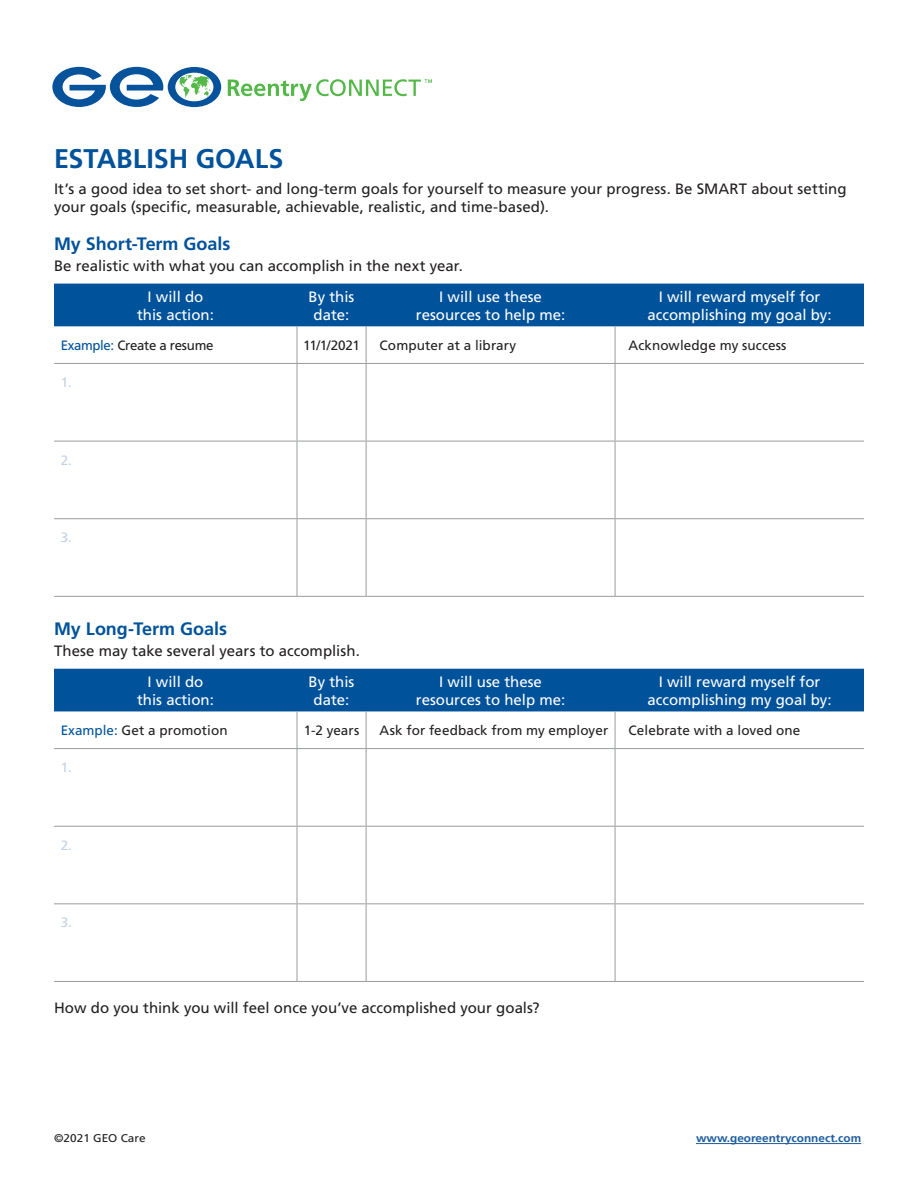
<style>
.page{position:relative;width:918px;height:1188px;background:#fff}
.page>*{position:absolute;margin:0;border:0;box-sizing:border-box;transform-origin:0 0}
.t1{font:700 27px "Frutiger LT Std";color:#00529b}
.t2{font:700 18px "Frutiger LT Std";letter-spacing:-.005em;color:#00529b}
.t3{font:15px/18.8px "Frutiger LT Std";letter-spacing:.005em;color:#221f1f}
.t4{font:15px/18px "Frutiger LT Std";color:#fff;text-align:center}
.t5{font:13.5px "Frutiger LT Std";letter-spacing:.005em;color:#221f1f}
.t6{font:13.5px "Frutiger LT Std";letter-spacing:-.02em;color:#221f1f}
.t7{font:13.5px "Frutiger LT Std";color:#c3d1e2}
.t8{font:700 11.25px "Frutiger LT Std";color:#1f5d9e;scale:1.05 1}
.t9{font:11.25px "Frutiger LT Std";color:#221f1f;scale:1.05 1}
.s1{color:#00529b}
</style>
<div class="page">
<div style="left:54px;top:284px;width:810px;height:42px;background:#00529b"></div>
<hr style="left:297px;top:326px;width:1px;height:37px;background:#9b9c9e">
<hr style="left:366px;top:326px;width:1px;height:37px;background:#9b9c9e">
<hr style="left:615px;top:326px;width:1px;height:37px;background:#9b9c9e">
<hr style="left:54px;top:363px;width:243px;height:1px;background:#9b9c9e">
<hr style="left:297px;top:363px;width:69px;height:1px;background:#9b9c9e">
<hr style="left:297px;top:364px;width:1px;height:77px;background:#9b9c9e">
<hr style="left:366px;top:363px;width:249px;height:1px;background:#9b9c9e">
<hr style="left:366px;top:364px;width:1px;height:77px;background:#9b9c9e">
<hr style="left:615px;top:363px;width:249px;height:1px;background:#9b9c9e">
<hr style="left:615px;top:364px;width:1px;height:77px;background:#9b9c9e">
<hr style="left:54px;top:441px;width:243px;height:1px;background:#9b9c9e">
<hr style="left:297px;top:441px;width:69px;height:1px;background:#9b9c9e">
<hr style="left:297px;top:441px;width:1px;height:77px;background:#9b9c9e">
<hr style="left:366px;top:441px;width:249px;height:1px;background:#9b9c9e">
<hr style="left:366px;top:441px;width:1px;height:77px;background:#9b9c9e">
<hr style="left:615px;top:441px;width:249px;height:1px;background:#9b9c9e">
<hr style="left:615px;top:441px;width:1px;height:77px;background:#9b9c9e">
<hr style="left:54px;top:518px;width:243px;height:1px;background:#9b9c9e">
<hr style="left:297px;top:518px;width:69px;height:1px;background:#9b9c9e">
<hr style="left:297px;top:519px;width:1px;height:77px;background:#9b9c9e">
<hr style="left:366px;top:518px;width:249px;height:1px;background:#9b9c9e">
<hr style="left:366px;top:519px;width:1px;height:77px;background:#9b9c9e">
<hr style="left:615px;top:518px;width:249px;height:1px;background:#9b9c9e">
<hr style="left:615px;top:519px;width:1px;height:77px;background:#9b9c9e">
<hr style="left:54px;top:596px;width:243px;height:1px;background:#9b9c9e">
<hr style="left:297px;top:596px;width:69px;height:1px;background:#9b9c9e">
<hr style="left:366px;top:596px;width:249px;height:1px;background:#9b9c9e">
<hr style="left:615px;top:596px;width:249px;height:1px;background:#9b9c9e">
<div style="left:54px;top:669px;width:810px;height:42px;background:#00529b"></div>
<hr style="left:297px;top:711px;width:1px;height:37px;background:#9b9c9e">
<hr style="left:366px;top:711px;width:1px;height:37px;background:#9b9c9e">
<hr style="left:615px;top:711px;width:1px;height:37px;background:#9b9c9e">
<hr style="left:54px;top:748px;width:243px;height:1px;background:#9b9c9e">
<hr style="left:297px;top:748px;width:69px;height:1px;background:#9b9c9e">
<hr style="left:297px;top:749px;width:1px;height:77px;background:#9b9c9e">
<hr style="left:366px;top:748px;width:249px;height:1px;background:#9b9c9e">
<hr style="left:366px;top:749px;width:1px;height:77px;background:#9b9c9e">
<hr style="left:615px;top:748px;width:249px;height:1px;background:#9b9c9e">
<hr style="left:615px;top:749px;width:1px;height:77px;background:#9b9c9e">
<hr style="left:54px;top:826px;width:243px;height:1px;background:#9b9c9e">
<hr style="left:297px;top:826px;width:69px;height:1px;background:#9b9c9e">
<hr style="left:297px;top:827px;width:1px;height:76px;background:#9b9c9e">
<hr style="left:366px;top:826px;width:249px;height:1px;background:#9b9c9e">
<hr style="left:366px;top:827px;width:1px;height:76px;background:#9b9c9e">
<hr style="left:615px;top:826px;width:249px;height:1px;background:#9b9c9e">
<hr style="left:615px;top:827px;width:1px;height:76px;background:#9b9c9e">
<hr style="left:54px;top:903px;width:243px;height:1px;background:#9b9c9e">
<hr style="left:297px;top:903px;width:69px;height:1px;background:#9b9c9e">
<hr style="left:297px;top:904px;width:1px;height:77px;background:#9b9c9e">
<hr style="left:366px;top:903px;width:249px;height:1px;background:#9b9c9e">
<hr style="left:366px;top:904px;width:1px;height:77px;background:#9b9c9e">
<hr style="left:615px;top:903px;width:249px;height:1px;background:#9b9c9e">
<hr style="left:615px;top:904px;width:1px;height:77px;background:#9b9c9e">
<hr style="left:54px;top:981px;width:243px;height:1px;background:#9b9c9e">
<hr style="left:297px;top:981px;width:69px;height:1px;background:#9b9c9e">
<hr style="left:366px;top:981px;width:249px;height:1px;background:#9b9c9e">
<hr style="left:615px;top:981px;width:249px;height:1px;background:#9b9c9e">
<svg style="left:52px;top:67px;width:169px;height:40px"></svg>
<svg style="left:228px;top:79px;width:204px;height:22px"></svg>
<hr style="left:696px;top:1143px;width:165px;height:1px;background:#1f5d9e">
<h1 class="t1" style="left:54px;top:148px;width:231px">ESTABLISH GOALS</h1>
<p class="t3" style="left:54px;top:180px;width:794px">It’s a good idea to set short- and long-term goals for yourself to measure your progress. Be SMART about setting your goals (specific, measurable, achievable, realistic, and time-based).</p>
<p class="t2" style="left:54px;top:236px;width:178px">My Short-Term Goals</p>
<p class="t3" style="left:54px;top:257px;width:410px">Be realistic with what you can accomplish in the next year.</p>
<p class="t4" style="left:137px;top:289px;width:78px">I will do this action:</p>
<p class="t4" style="left:309px;top:289px;width:47px">By this date:</p>
<p class="t4" style="left:416px;top:289px;width:151px">I will use these resources to help me:</p>
<p class="t4" style="left:647px;top:289px;width:186px">I will reward myself for accomplishing my goal by:</p>
<p class="t6" style="left:61px;top:340px;width:154px"><span class="s1">Example:</span> Create a resume</p>
<p class="t5" style="left:303px;top:340px;width:58px">11/1/2021</p>
<p class="t5" style="left:380px;top:340px;width:138px">Computer at a library</p>
<p class="t5" style="left:629px;top:340px;width:159px">Acknowledge my success</p>
<p class="t7" style="left:61px;top:377px;width:13px">1.</p>
<p class="t7" style="left:61px;top:454px;width:13px">2.</p>
<p class="t7" style="left:61px;top:532px;width:13px">3.</p>
<p class="t2" style="left:54px;top:621px;width:175px">My Long-Term Goals</p>
<p class="t3" style="left:54px;top:643px;width:307px">These may take several years to accomplish.</p>
<p class="t4" style="left:137px;top:674px;width:78px">I will do this action:</p>
<p class="t4" style="left:309px;top:674px;width:47px">By this date:</p>
<p class="t4" style="left:416px;top:674px;width:151px">I will use these resources to help me:</p>
<p class="t4" style="left:647px;top:674px;width:186px">I will reward myself for accomplishing my goal by:</p>
<p class="t5" style="left:61px;top:725px;width:168px"><span class="s1">Example:</span> Get a promotion</p>
<p class="t5" style="left:304px;top:725px;width:57px">1-2 years</p>
<p class="t5" style="left:380px;top:725px;width:230px">Ask for feedback from my employer</p>
<p class="t5" style="left:629px;top:725px;width:173px">Celebrate with a loved one</p>
<p class="t7" style="left:61px;top:762px;width:13px">1.</p>
<p class="t7" style="left:61px;top:840px;width:13px">2.</p>
<p class="t7" style="left:61px;top:917px;width:13px">3.</p>
<p class="t3" style="left:54px;top:1000px;width:487px">How do you think you will feel once you’ve accomplished your goals?</p>
<p class="t9" style="left:54px;top:1134px;width:89px">©2021 GEO Care</p>
<p class="t8" style="left:696px;top:1134px;width:159px">www.georeentryconnect.com</p>
</div>
